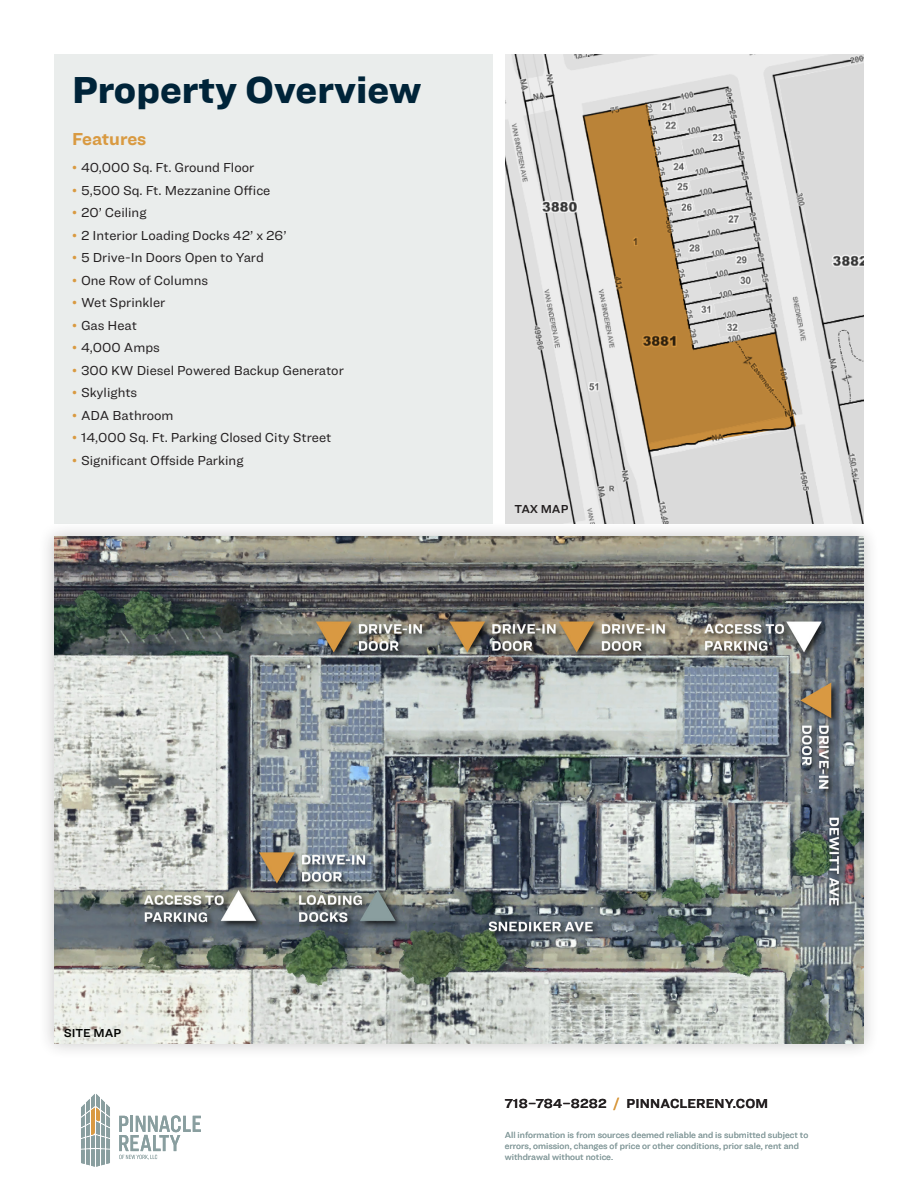
<style>
.page{position:relative;width:918px;height:1188px;background:#fff}
.page>*{position:absolute;margin:0;border:0;box-sizing:border-box;transform-origin:0 0}
.Features__H2_26pt_Black_Dark_Blue{font:900 39px "Ringside";color:#002439}
.Features__Heading_10pt_Bold_Gold{font:700 18px "Ringside";letter-spacing:-.005em;color:#d99a41}
.t1{font:13.5px "Ringside";color:#231f20}
.t2{font:600 13.5px "Ringside";letter-spacing:.01em;color:#231f20}
.Features__Photo_Captions_8pt_Semibold_Pa{font:600 12px "Ringside";color:#040503}
.Features__Photo_Captions_8pt_Semibold_Pa-2{font:600 12px "Ringside";letter-spacing:-.01em;color:#231f20}
.t3{font:9px/10.8px "Ringside";color:#889d9e}
.s1{color:#d99a41}
</style>
<div class="page">
<svg style="left:119px;top:1115px;width:82px;height:45px"></svg>
<svg style="left:81px;top:1094px;width:29px;height:73px"></svg>
<div style="left:54px;top:54px;width:439px;height:469px;background:#eaedec"></div>
<div style="left:38px;top:520px;width:842px;height:540px;background:#231f20;opacity:.25"></div>
<img style="left:54px;top:536px;width:810px;height:508px">
<img style="left:505px;top:54px;width:359px;height:469px">
<p class="Features__H2_26pt_Black_Dark_Blue" style="left:72px;top:61px;width:351px">Property Overview</p>
<p class="Features__Heading_10pt_Bold_Gold" style="left:72px;top:126px;width:76px">Features</p>
<p class="t1" style="left:72px;top:158px;width:184px"><span class="s1">•</span> 40,000 Sq. Ft. Ground Floor</p>
<p class="t1" style="left:72px;top:180px;width:200px"><span class="s1">•</span> 5,500 Sq. Ft. Mezzanine Office</p>
<p class="t1" style="left:72px;top:203px;width:76px"><span class="s1">•</span> 20’ Ceiling</p>
<p class="t1" style="left:72px;top:225px;width:216px"><span class="s1">•</span> 2 Interior Loading Docks 42’ x 26’</p>
<p class="t1" style="left:72px;top:248px;width:193px"><span class="s1">•</span> 5 Drive-In Doors Open to Yard</p>
<p class="t1" style="left:72px;top:270px;width:138px"><span class="s1">•</span> One Row of Columns</p>
<p class="t1" style="left:72px;top:293px;width:95px"><span class="s1">•</span> Wet Sprinkler</p>
<p class="t1" style="left:72px;top:315px;width:67px"><span class="s1">•</span> Gas Heat</p>
<p class="t1" style="left:72px;top:338px;width:89px"><span class="s1">•</span> 4,000 Amps</p>
<p class="t1" style="left:72px;top:360px;width:273px"><span class="s1">•</span> 300 KW Diesel Powered Backup Generator</p>
<p class="t1" style="left:72px;top:383px;width:67px"><span class="s1">•</span> Skylights</p>
<p class="t1" style="left:72px;top:405px;width:103px"><span class="s1">•</span> ADA Bathroom</p>
<p class="t1" style="left:72px;top:428px;width:261px"><span class="s1">•</span> 14,000 Sq. Ft. Parking Closed City Street</p>
<p class="t1" style="left:72px;top:450px;width:173px"><span class="s1">•</span> Significant Offside Parking</p>
<p class="Features__Photo_Captions_8pt_Semibold_Pa-2" style="left:514px;top:500px;width:55px">TAX MAP</p>
<p class="Features__Photo_Captions_8pt_Semibold_Pa" style="left:64px;top:1024px;width:59px">SITE MAP</p>
<p class="t2" style="left:505px;top:1093px;width:265px">718–784–8282 <span class="s1">/</span> PINNACLERENY.COM</p>
<p class="t3" style="left:505px;top:1130px;width:305px">All information is from sources deemed reliable and is submitted subject to errors, omission, changes of price or other conditions, prior sale, rent and withdrawal without notice.</p>
</div>
